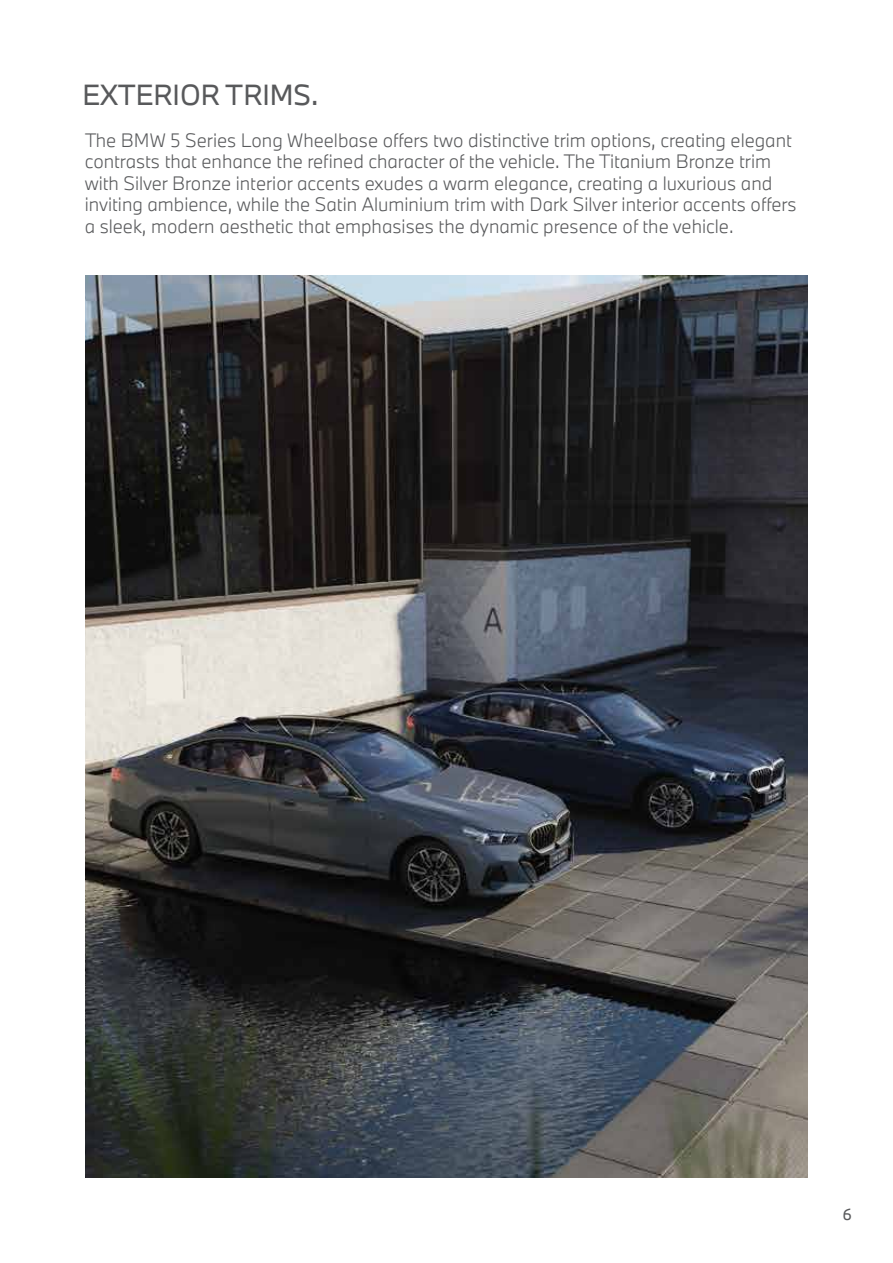
<style>
.page{position:relative;width:893px;height:1263px;background:#fff}
.page>*{position:absolute;margin:0;border:0;box-sizing:border-box;transform-origin:0 0}
.t1{font:27px "BMW Type Next";color:#58595b}
.t2{font:300 18px/21.6px "BMW Type Next";color:#58595b}
.t3{font:15px "BMW Type Next";color:#58595b}
</style>
<div class="page">
<img style="left:85px;top:275px;width:723px;height:903px">
<h1 class="t1" style="left:83px;top:77px;width:237px">EXTERIOR TRIMS.</h1>
<p class="t2" style="left:85px;top:129px;width:713px">The BMW 5 Series Long Wheelbase offers two distinctive trim options, creating elegant contrasts that enhance the refined character of the vehicle. The Titanium Bronze trim with Silver Bronze interior accents exudes a warm elegance, creating a luxurious and inviting ambience, while the Satin Aluminium trim with Dark Silver interior accents offers a sleek, modern aesthetic that emphasises the dynamic presence of the vehicle.</p>
<p class="t3" style="left:842px;top:1204px;width:11px">6</p>
</div>
